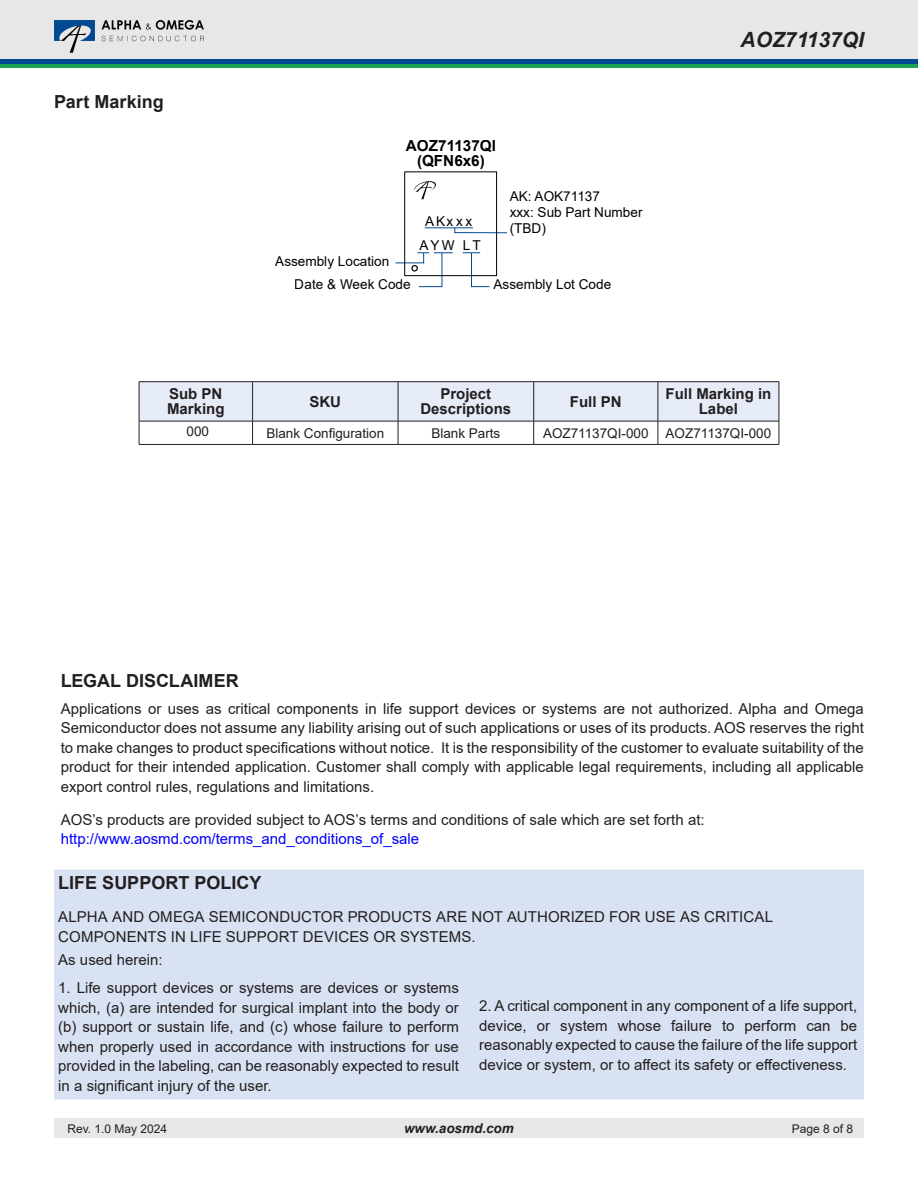
<style>
.page{position:relative;width:918px;height:1188px;background:#fff}
.page>*{position:absolute;margin:0;border:0;box-sizing:border-box;transform-origin:0 0}
.t1{font:italic 700 21px "Arial";color:#231f20}
.Heading{font:700 18px "Arial";color:#231f20}
.Body_text{font:700 18px "Arial";color:#231f20}
.t2{font:700 15.3px/15.3px "Arial";color:#010101;text-align:center}
.Body_text-2{font:15px/19.5px "Arial";color:#231f20;text-align:justify}
.Table_header_9pt-B{font:700 15px/15px "Arial";color:#231f20;text-align:center}
.Body_text-3{font:15px "Arial";color:#00f}
.t3{font:13.65px/16.4px "Arial";color:#000}
.Table_text_9pt{font:13.5px "Arial";color:#231f20}
.t4{font:italic 700 13.5px "Arial";color:#231f20}
.t5{font:12px "Arial";color:#231f20}
</style>
<div class="page">
<div style="left:54px;top:1119px;width:810px;height:19px;background:#e6e7e9"></div>
<div style="left:0;top:0;width:918px;height:61px;background:#e7e7e7"></div>
<div style="left:0;top:59px;width:918px;height:5px;background:#014990"></div>
<hr style="left:0;top:64px;width:918px;height:4px;background:#1da252">
<svg style="left:102px;top:20px;width:102px;height:10px"></svg>
<svg style="left:54px;top:20px;width:41px;height:33px"></svg>
<svg style="left:102px;top:36px;width:102px;height:5px"></svg>
<svg style="left:454px;top:227px;width:53px;height:6px"></svg>
<svg style="left:463px;top:252px;width:27px;height:35px"></svg>
<svg style="left:395px;top:252px;width:58px;height:35px"></svg>
<div style="left:404px;top:171px;width:93px;height:105px;border:1px solid #010101"></div>
<hr style="left:425px;top:228px;width:48px;height:1px;background:#004990">
<svg style="left:414px;top:181px;width:22px;height:18px"></svg>
<svg style="left:139px;top:382px;width:641px;height:62px"></svg>
<hr style="left:139px;top:444px;width:114px;height:1px;background:#231f20">
<hr style="left:253px;top:444px;width:145px;height:1px;background:#231f20">
<hr style="left:398px;top:444px;width:136px;height:1px;background:#231f20">
<hr style="left:534px;top:444px;width:124px;height:1px;background:#231f20">
<hr style="left:658px;top:444px;width:121px;height:1px;background:#231f20">
<hr style="left:139px;top:381px;width:114px;height:1px;background:#231f20">
<hr style="left:139px;top:382px;width:1px;height:39px;background:#231f20">
<hr style="left:253px;top:381px;width:145px;height:1px;background:#231f20">
<hr style="left:398px;top:381px;width:136px;height:1px;background:#231f20">
<hr style="left:534px;top:381px;width:124px;height:1px;background:#231f20">
<hr style="left:658px;top:381px;width:121px;height:1px;background:#231f20">
<hr style="left:779px;top:382px;width:1px;height:39px;background:#231f20">
<hr style="left:139px;top:421px;width:114px;height:1px;background:#231f20">
<hr style="left:253px;top:421px;width:145px;height:1px;background:#231f20">
<hr style="left:398px;top:421px;width:136px;height:1px;background:#231f20">
<hr style="left:534px;top:421px;width:124px;height:1px;background:#231f20">
<hr style="left:658px;top:421px;width:121px;height:1px;background:#231f20">
<div style="left:54px;top:870px;width:810px;height:230px;background:#d9e2f3"></div>
<p class="Heading" style="left:54px;top:89px;width:111px">Part Marking</p>
<p class="t2" style="left:406px;top:138px;width:92px">AOZ71137QI (QFN6x6)</p>
<p class="t3" style="left:425px;top:213px;width:49px">A Kx x x</p>
<p class="t3" style="left:419px;top:237px;width:63px">A Y W L T</p>
<p class="t3" style="left:510px;top:188px;width:134px">AK: AOK71137<br>xxx: Sub Part Number (TBD)</p>
<p class="t3" style="left:295px;top:250px;width:117px;line-height:23.4px;text-indent:-20px">Assembly Location<br>Date &amp; Week Code</p>
<p class="t3" style="left:494px;top:276px;width:119px">Assembly Lot Code</p>
<h1 class="t1" style="left:741px;top:25px;width:125px">AOZ71137QI</h1>
<p class="Table_header_9pt-B" style="left:167px;top:387px;width:59px;text-align:left">Sub PN<br>Marking</p>
<p class="Table_header_9pt-B" style="left:309px;top:394px;width:33px">SKU</p>
<p class="Table_header_9pt-B" style="left:420px;top:387px;width:92px">Project<br>Descriptions</p>
<p class="Table_header_9pt-B" style="left:570px;top:394px;width:53px">Full PN</p>
<p class="Table_header_9pt-B" style="left:666px;top:387px;width:107px">Full Marking in<br>Label</p>
<p class="Table_text_9pt" style="left:187px;top:422px;width:24px">000</p>
<p class="Table_text_9pt" style="left:266px;top:424px;width:119px">Blank Configuration</p>
<p class="Table_text_9pt" style="left:431px;top:424px;width:71px">Blank Parts</p>
<p class="Table_text_9pt" style="left:543px;top:424px;width:107px">AOZ71137QI-000</p>
<p class="Table_text_9pt" style="left:666px;top:424px;width:107px">AOZ71137QI-000</p>
<p class="Heading" style="left:61px;top:668px;width:179px">LEGAL DISCLAIMER</p>
<p class="Body_text-2" style="left:61px;top:698px;width:805px">Applications or uses as critical components in life support devices or systems are not authorized. Alpha and Omega Semiconductor does not assume any liability arising out of such applications or uses of its products. AOS reserves the right to make changes to product specifications without notice. It is the responsibility of the customer to evaluate suitability of the product for their intended application. Customer shall comply with applicable legal requirements, including all applicable export control rules, regulations and limitations.</p>
<p class="Body_text-2" style="left:61px;top:809px;width:645px">AOS’s products are provided subject to AOS’s terms and conditions of sale which are set forth at:</p>
<p class="Body_text-3" style="left:61px;top:828px;width:360px">http://www.aosmd.com/terms_and_conditions_of_sale</p>
<p class="Body_text" style="left:58px;top:870px;width:205px">LIFE SUPPORT POLICY</p>
<p class="Body_text-2" style="left:58px;top:907px;width:716px">ALPHA AND OMEGA SEMICONDUCTOR PRODUCTS ARE NOT AUTHORIZED FOR USE AS CRITICAL<br>COMPONENTS IN LIFE SUPPORT DEVICES OR SYSTEMS.</p>
<p class="Body_text-2" style="left:58px;top:950px;width:106px">As used herein:</p>
<p class="Body_text-2" style="left:58px;top:978px;width:402px">1. Life support devices or systems are devices or systems which, (a) are intended for surgical implant into the body or (b) support or sustain life, and (c) whose failure to perform when properly used in accordance with instructions for use provided in the labeling, can be reasonably expected to result in a significant injury of the user.</p>
<p class="Body_text-2" style="left:479px;top:996px;width:380px">2. A critical component in any component of a life support, device, or system whose failure to perform can be reasonably expected to cause the failure of the life support device or system, or to affect its safety or effectiveness.</p>
<p class="t5" style="left:68px;top:1121px;width:101px">Rev. 1.0 May 2024</p>
<p class="t4" style="left:404px;top:1120px;width:111px">www.aosmd.com</p>
<p class="t5" style="left:792px;top:1121px;width:63px">Page 8 of 8</p>
</div>
